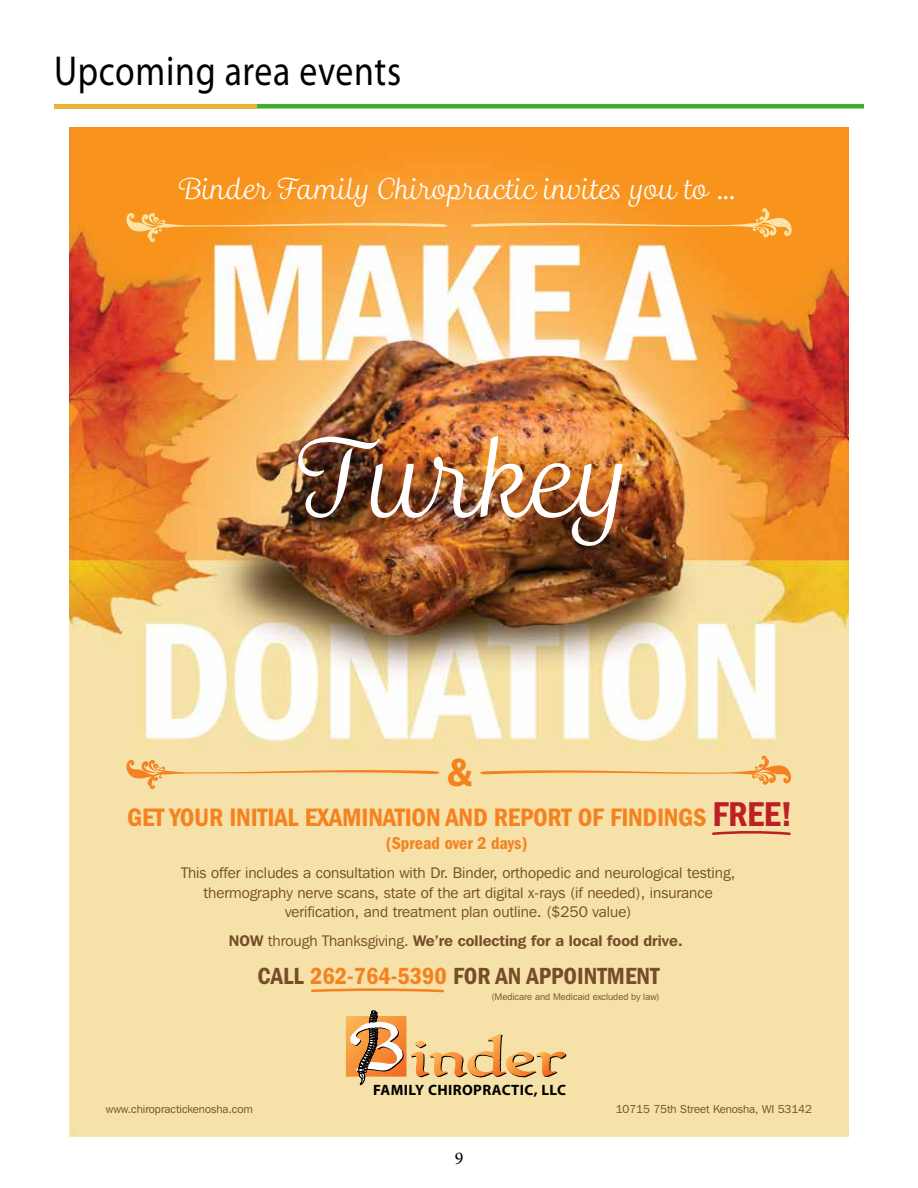
<style>
.page{position:relative;width:918px;height:1188px;background:#fff}
.page>*{position:absolute;margin:0;border:0;box-sizing:border-box;transform-origin:0 0}
.t1{font:104.55px "Madre Script";color:#fff}
.t2{font:42px "Myriad Pro";letter-spacing:.02em;color:#000;scale:.85 1}
.t3{font:600 condensed 40.8px "Franklin Gothic";color:#f58220}
.t4{font:28.05px "Madre Script";color:#fff}
.t5{font:600 condensed 26.1px "Franklin Gothic";letter-spacing:-.01em;color:#f58220}
.t6{font:600 condensed 24.15px "Franklin Gothic";color:#754d29}
.t7{font:18px "Minion Pro";color:#000}
.t8{font:600 condensed 17.85px "Franklin Gothic";color:#f58220}
.t9{font:15.3px/19px "Franklin Gothic IT Cby BT";color:#754d29;text-align:center}
.t10{font:600 15.3px "Franklin Gothic IT Cby BT";color:#754d29}
.t11{font:700 15px "Myriad Pro";letter-spacing:.025em;color:#000}
.t12{font:11.4px "Franklin Gothic IT Cby BT";color:#754d29}
.t13{font:9.6px "Franklin Gothic IT Cby BT";color:#754d29}
.s1{font-size:35.7px;color:#be1f24}
.s2{font-weight:400}
.s3{color:#f58220}
</style>
<div class="page">
<div style="left:54px;top:104px;width:810px;height:5px;background:#3dae2b"></div>
<div style="left:54px;top:104px;width:203px;height:5px;background:#f5b335"></div>
<img style="left:69px;top:127px;width:780px;height:1009px">
<svg style="left:346px;top:1010px;width:220px;height:75px;background:#e9c287"></svg>
<svg style="left:126px;top:758px;width:314px;height:32px;background:#f5d79a"></svg>
<svg style="left:480px;top:755px;width:312px;height:31px;background:#f5d79a"></svg>
<svg style="left:126px;top:211px;width:321px;height:32px;background:#f8a439"></svg>
<svg style="left:471px;top:208px;width:322px;height:31px;background:#f8a237"></svg>
<svg style="left:712px;top:830px;width:79px;height:5px"></svg>
<svg style="left:311px;top:988px;width:134px;height:4px"></svg>
<h2 class="t2" style="left:54px;top:45px;width:410px">Upcoming area events</h2>
<h3 class="t4" style="left:179px;top:173px;width:558px">Binder Family Chiropractic invites you to ...</h3>
<h1 class="t1" style="left:298px;top:419px;width:334px">Turkey</h1>
<h3 class="t3" style="left:447px;top:749px;width:28px">&amp;</h3>
<h3 class="t5" style="left:127px;top:802px;width:667px">GET YOUR INITIAL EXAMINATION AND REPORT OF FINDINGS <span class="s1">FREE!</span></h3>
<p class="t8" style="left:386px;top:833px;width:143px">(Spread over 2 days)</p>
<p class="t9" style="left:181px;top:863px;width:556px">This offer includes a consultation with Dr. Binder, orthopedic and neurological testing, thermography nerve scans, state of the art digital x-rays (if needed), insurance verification, and treatment plan outline. ($250 value)</p>
<p class="t10" style="left:229px;top:931px;width:455px">NOW <span class="s2">through Thanksgiving.</span> We’re collecting for a local food drive.</p>
<h3 class="t6" style="left:258px;top:962px;width:404px">CALL <span class="s3">262-764-5390</span> FOR AN APPOINTMENT</h3>
<p class="t13" style="left:492px;top:991px;width:170px">(Medicare and Medicaid excluded by law)</p>
<p class="t12" style="left:106px;top:1102px;width:149px">www.chiropractickenosha.com</p>
<p class="t11" style="left:373px;top:1081px;width:194px">FAMILY CHIROPRACTIC, LLC</p>
<p class="t7" style="left:455px;top:1146px;width:10px">9</p>
<p class="t12" style="left:616px;top:1102px;width:198px">10715 75th Street Kenosha, WI 53142</p>
</div>
